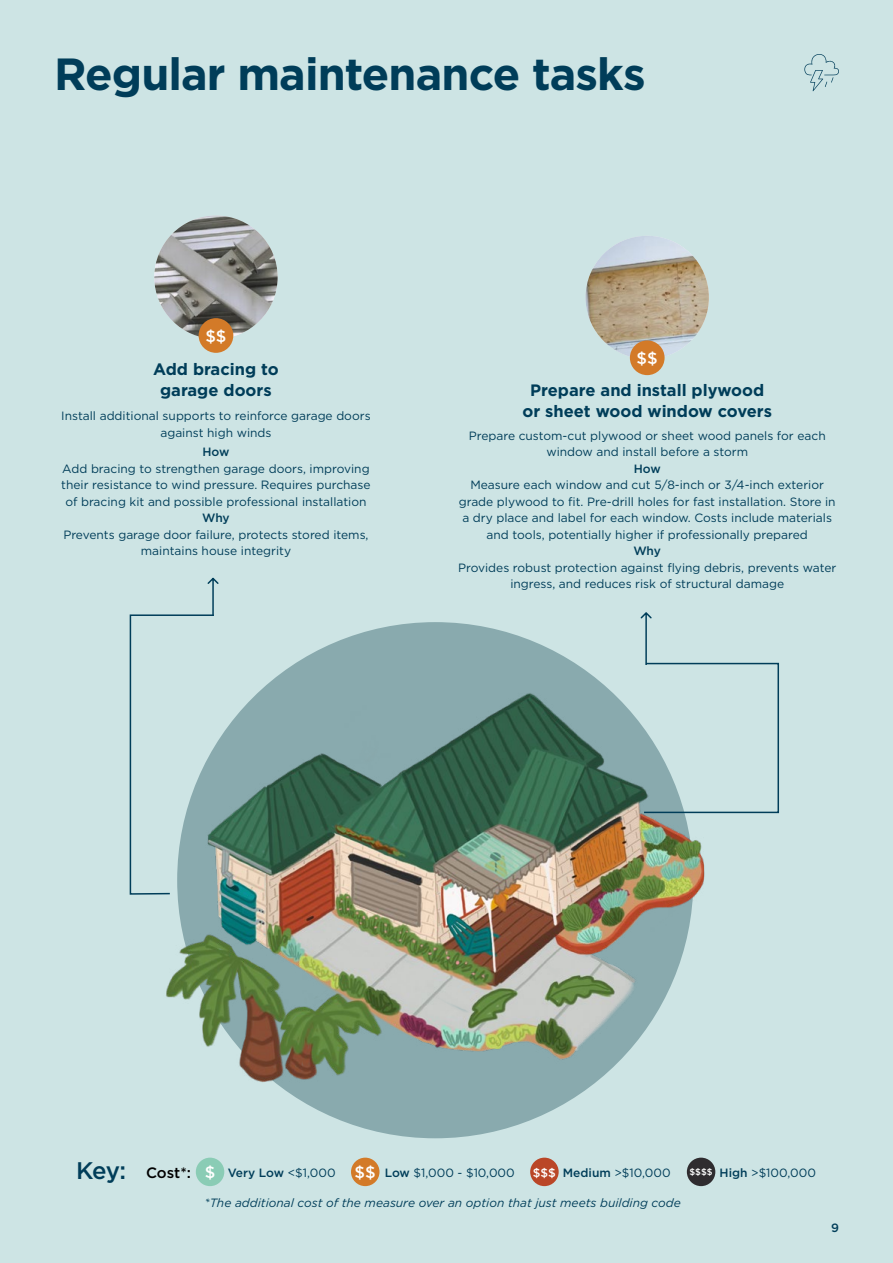
<style>
.page{position:relative;width:893px;height:1263px;background:#cde4e4}
.page>*{position:absolute;margin:0;border:0;box-sizing:border-box;transform-origin:0 0}
.t1{font:700 45px "Gotham";letter-spacing:-.02em;color:#003d59}
.t2{font:700 16.5px/21px "Gotham";color:#003d59;text-align:center}
.t3{font:500 16.5px "Gotham";color:#fff}
.t4{font:12px/16.5px "Gotham";color:#003d59;text-align:center}
.t5{font:italic 12px "Gotham";color:#003d59}
.t6{font:500 12px "Gotham";letter-spacing:-.015em;color:#003d59}
.s1{font-weight:500;font-size:24px}
.s2{font-weight:500;font-size:15px;color:#000}
.s3{font-weight:500;font-size:16.5px;color:#fff}
.s4{font-weight:500}
.s5{font-weight:500;color:#fff}
.s6{font-weight:500;font-size:9px;color:#fff}
</style>
<div class="page">
<div style="left:177px;top:622px;width:516px;height:516px;background:#89aaae;border-radius:50%"></div>
<img style="left:166px;top:682px;width:539px;height:410px">
<svg style="left:575px;top:612px;width:204px;height:202px"></svg>
<svg style="left:129px;top:578px;width:90px;height:317px"></svg>
<img style="left:154px;top:216px;width:124px;height:123px;border-radius:62px">
<img style="left:586px;top:236px;width:123px;height:122px">
<div style="left:199px;top:318px;width:34px;height:35px;background:#d37a28;border-radius:50%"></div>
<div style="left:630px;top:340px;width:35px;height:35px;background:#d37a28;border-radius:50%"></div>
<svg style="left:804px;top:54px;width:35px;height:37px"></svg>
<div style="left:351px;top:1157px;width:28px;height:29px;background:#d37a28;border-radius:50%"></div>
<div style="left:196px;top:1157px;width:28px;height:29px;background:#8accb5;border-radius:50%"></div>
<div style="left:530px;top:1157px;width:29px;height:29px;background:#ba4627;border-radius:50%"></div>
<div style="left:687px;top:1157px;width:28px;height:29px;background:#2f2c2f;border-radius:50%"></div>
<h1 class="t1" style="left:54px;top:44px;width:593px">Regular maintenance tasks</h1>
<h2 class="t3" style="left:205px;top:325px;width:23px">$$</h2>
<h2 class="t2" style="left:153px;top:358px;width:127px">Add bracing to garage doors</h2>
<p class="t4" style="left:61px;top:407px;width:311px">Install additional supports to reinforce garage doors against high winds</p>
<p class="t6" style="left:202px;top:444px;width:29px">How</p>
<p class="t4" style="left:61px;top:460px;width:311px">Add bracing to strengthen garage doors, improving their resistance to wind pressure. Requires purchase of bracing kit and possible professional installation</p>
<p class="t6" style="left:202px;top:510px;width:29px">Why</p>
<p class="t4" style="left:63px;top:526px;width:307px">Prevents garage door failure, protects stored items, maintains house integrity</p>
<h2 class="t3" style="left:637px;top:348px;width:23px">$$</h2>
<h2 class="t2" style="left:522px;top:379px;width:251px">Prepare and install plywood or sheet wood window covers</h2>
<p class="t4" style="left:469px;top:427px;width:358px">Prepare custom-cut plywood or sheet wood panels for each window and install before a storm</p>
<p class="t6" style="left:634px;top:461px;width:29px">How</p>
<p class="t4" style="left:459px;top:476px;width:378px">Measure each window and cut 5/8-inch or 3/4-inch exterior grade plywood to fit. Pre-drill holes for fast installation. Store in a dry place and label for each window. Costs include materials and tools, potentially higher if professionally prepared</p>
<p class="t6" style="left:633px;top:543px;width:29px">Why</p>
<p class="t4" style="left:458px;top:559px;width:380px">Provides robust protection against flying debris, prevents water ingress, and reduces risk of structural damage</p>
<p class="t4" style="left:76px;top:1164px;width:440px"><span class="s1">Key:</span> <span class="s2">Cost*:</span> <span class="s3">$</span> <span class="s4">Very Low</span> &lt;$1,000 <span class="s3">$$</span> <span class="s4">Low</span> $1,000 - $10,000</p>
<p class="t4" style="left:533px;top:1164px;width:139px"><span class="s5">$$$</span> <span class="s4">Medium</span> &gt;$10,000</p>
<p class="t4" style="left:689px;top:1164px;width:128px"><span class="s6">$$$$</span> <span class="s4">High</span> &gt;$100,000</p>
<p class="t5" style="left:205px;top:1195px;width:478px">*The additional cost of the measure over an option that just meets building code</p>
<p class="t6" style="left:831px;top:1219px;width:9px">9</p>
</div>
